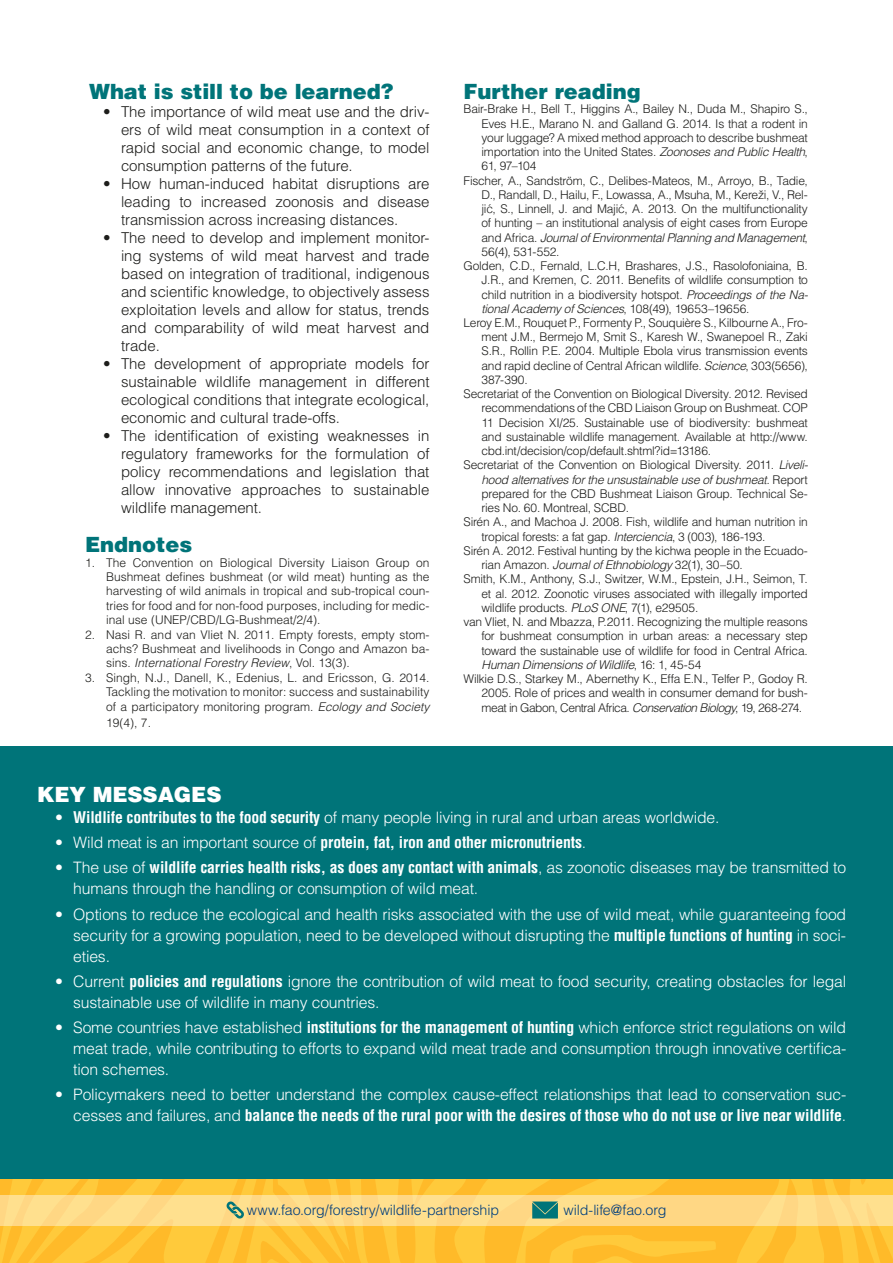
<style>
.page{position:relative;width:893px;height:1263px;background:#fff}
.page>*{position:absolute;margin:0;border:0;box-sizing:border-box;transform-origin:0 0}
.t1{font:900 21px "Helvetica LT Std";color:#007479}
.t2{font:900 21px "Helvetica LT Std";letter-spacing:-.005em;color:#fff}
.t3{font:300 15.75px/21px "Helvetica LT Std";letter-spacing:-.01em;color:#fff}
.t4{font:700 condensed 15.75px "Helvetica LT Std";letter-spacing:-.01em;color:#fff}
.t5{font:300 15px/18px "Helvetica LT Std";letter-spacing:-.005em;color:#1d1d1b;text-align:justify}
.t6{font:300 14.25px "Helvetica LT Std";letter-spacing:-.01em;color:#003e7d}
.t7{font:300 12px/14.4px "Helvetica LT Std";letter-spacing:-.02em;color:#1d1d1b;text-align:justify}
.t8{font:italic 300 12px "Helvetica LT Std";letter-spacing:-.02em;color:#1d1d1b}
.t9{font:300 12px "Helvetica LT Std";letter-spacing:-.04em;color:#1d1d1b}
.s1{font-style:italic}
.s2{font-family:"Helvetica"}
.s3{font-style:normal}
.s4{font-weight:700;font-stretch:condensed}
.s5{font-weight:300;font-stretch:normal}
</style>
<div class="page">
<div style="left:0;top:746px;width:893px;height:433px;background:#007479"></div>
<svg style="left:0;top:1179px;width:893px;height:84px;background:#fdca51"></svg>
<h1 class="t1" style="left:89px;top:78px;width:306px">What is still to be learned?</h1>
<p class="t5" style="left:121px;top:103px;width:310px;text-indent:-18px">• The importance of wild meat use and the driv&shy;ers of wild meat consumption in a context of rapid social and economic change, to model consumption patterns of the future.</p>
<p class="t5" style="left:121px;top:175px;width:310px;text-indent:-18px">• How human-induced habitat disruptions are leading to increased zoonosis and disease transmission across increasing distances.</p>
<p class="t5" style="left:121px;top:229px;width:310px;text-indent:-18px">• The need to develop and implement monitor&shy;ing systems of wild meat harvest and trade based on integration of traditional, indigenous and scientific knowledge, to objectively assess exploitation levels and allow for status, trends and comparability of wild meat harvest and trade.</p>
<p class="t5" style="left:121px;top:355px;width:310px;text-indent:-18px">• The development of appropriate models for sustainable wildlife management in different ecological conditions that integrate ecological, economic and cultural trade-offs.</p>
<p class="t5" style="left:121px;top:427px;width:310px;text-indent:-18px">• The identification of existing weaknesses in regulatory frameworks for the formulation of policy recommendations and legislation that allow innovative approaches to sustainable wildlife management.</p>
<h1 class="t1" style="left:85px;top:531px;width:109px">Endnotes</h1>
<p class="t7" style="left:106px;top:555px;width:325px;text-indent:-21px">1. The Convention on Biological Diversity Liaison Group on Bushmeat defines bushmeat (or wild meat) hunting as the harvesting of wild animals in tropical and sub-tropical coun&shy;tries for food and for non-food purposes, including for medic&shy;inal use (UNEP/CBD/LG-Bushmeat/2/4).</p>
<p class="t7" style="left:106px;top:627px;width:325px;text-indent:-21px">2. Nasi R. and van Vliet N. 2011. Empty forests, empty stom&shy;achs? Bushmeat and livelihoods in Congo and Amazon ba&shy;sins. <span class="s1">International Forestry Review</span>, Vol. 13(3).</p>
<p class="t7" style="left:106px;top:670px;width:325px;text-indent:-21px">3. Singh, N.J., Danell, K., Edenius, L. and Ericsson, G. 2014.<br>Tackling the motivation to monitor: success and sustainability of a participatory monitoring program. <span class="s1">Ecology and Society</span></p>
<p class="t7" style="left:106px;top:715px;width:46px">19(4), 7.</p>
<h1 class="t1" style="left:463px;top:78px;width:179px">Further reading</h1>
<p class="t7" style="left:463px;top:102px;width:346px">Bair-Brake H., Bell T., Higgins A., Bailey N., Duda M., Shapiro S.,</p>
<p class="t7" style="left:481px;top:116px;width:328px">Eves H.E., Marano N. and Galland G. 2014. Is that a rodent in</p>
<p class="t7" style="left:481px;top:130px;width:328px">your luggage? A mixed method approach to describe bushmeat</p>
<p class="t7" style="left:481px;top:144px;width:328px">importation into the United States. <span class="s1">Zoonoses and Public Health</span>,</p>
<p class="t7" style="left:481px;top:159px;width:57px">61, 97–104</p>
<p class="t7" style="left:463px;top:173px;width:346px">Fischer, A., Sandström, C., Delibes-Mateos, M., Arroyo, B., Tadie,</p>
<p class="t7" style="left:481px;top:187px;width:328px">D., Randall, D., Hailu, F., Lowassa, A., Msuha, M., Kereži, V., <span class="s2">Rel-</span></p>
<p class="t7" style="left:481px;top:201px;width:328px"><span class="s2">jić</span>, S., Linnell, J. and <span class="s2">Majić,</span> A. 2013. On the multifunctionality</p>
<p class="t7" style="left:481px;top:216px;width:328px">of hunting – an institutional analysis of eight cases from Europe</p>
<p class="t8" style="left:481px;top:230px;width:328px"><span class="s3">and Africa.</span> Journal of Environmental Planning and Management<span class="s3">,</span></p>
<p class="t7" style="left:481px;top:244px;width:80px">56(4), 531-552.</p>
<p class="t7" style="left:463px;top:258px;width:346px">Golden, C.D., Fernald, L.C.H, Brashares, J.S., Rasolofoniaina, B.</p>
<p class="t7" style="left:481px;top:273px;width:328px">J.R., and Kremen, C. 2011. Benefits of wildlife consumption to</p>
<p class="t7" style="left:481px;top:287px;width:328px">child nutrition in a biodiversity hotspot. <span class="s1">Proceedings of the Na-</span></p>
<p class="t8" style="left:481px;top:301px;width:270px">tional Academy of Sciences<span class="s3">, 108(49), 19653–19656.</span></p>
<p class="t7" style="left:463px;top:315px;width:346px">Leroy E.M., Rouquet P., Formenty P., Souquière S., Kilbourne A., Fro-</p>
<p class="t7" style="left:481px;top:330px;width:328px">ment J.M., Bermejo M, Smit S., Karesh W., Swanepoel R., Zaki</p>
<p class="t7" style="left:481px;top:344px;width:328px">S.R., Rollin P.E. 2004. Multiple Ebola virus transmission events</p>
<p class="t7" style="left:481px;top:358px;width:328px">and rapid decline of Central African wildlife. <span class="s1">Science</span>, 303(5656),</p>
<p class="t7" style="left:481px;top:372px;width:48px">387-390.</p>
<p class="t7" style="left:463px;top:387px;width:346px">Secretariat of the Convention on Biological Diversity. 2012. Revised</p>
<p class="t7" style="left:481px;top:401px;width:328px">recommendations of the CBD Liaison Group on Bushmeat. COP</p>
<p class="t7" style="left:481px;top:415px;width:328px">11 Decision XI/25. Sustainable use of biodiversity: bushmeat</p>
<p class="t7" style="left:481px;top:429px;width:328px">and sustainable wildlife management. Available at http://www.</p>
<p class="t7" style="left:481px;top:444px;width:231px">cbd.int/decision/cop/default.shtml?id=13186.</p>
<p class="t7" style="left:463px;top:458px;width:346px">Secretariat of the Convention on Biological Diversity. 2011. <span class="s1">Liveli-</span></p>
<p class="t8" style="left:481px;top:472px;width:328px">hood alternatives for the unsustainable use of bushmeat. <span class="s3">Report</span></p>
<p class="t7" style="left:481px;top:486px;width:328px">prepared for the CBD Bushmeat Liaison Group. Technical Se-</p>
<p class="t7" style="left:481px;top:501px;width:149px">ries No. 60. Montreal, SCBD.</p>
<p class="t7" style="left:463px;top:515px;width:346px">Sirén A., and Machoa J. 2008. Fish, wildlife and human nutrition in</p>
<p class="t7" style="left:481px;top:529px;width:286px">tropical forests: a fat gap. <span class="s1">Interciencia</span>, 3 (003), 186-193.</p>
<p class="t7" style="left:463px;top:543px;width:346px">Sirén A. 2012. Festival hunting by the kichwa people in the Ecuado-</p>
<p class="t7" style="left:481px;top:558px;width:263px">rian Amazon. <span class="s1">Journal of Ethnobiology</span> 32(1), 30–50.</p>
<p class="t7" style="left:463px;top:572px;width:346px">Smith, K.M., Anthony, S.J., Switzer, W.M., Epstein, J.H., Seimon, T.</p>
<p class="t7" style="left:481px;top:586px;width:328px">et al. 2012. Zoonotic viruses associated with illegally imported</p>
<p class="t7" style="left:481px;top:600px;width:218px">wildlife products. <span class="s1">PLoS ONE</span>, 7(1), e29505.</p>
<p class="t7" style="left:463px;top:615px;width:346px">van Vliet, N. and Mbazza, P.2011. Recognizing the multiple reasons</p>
<p class="t7" style="left:481px;top:629px;width:328px">for bushmeat consumption in urban areas: a necessary step</p>
<p class="t7" style="left:481px;top:643px;width:328px">toward the sustainable use of wildlife for food in Central Africa.</p>
<p class="t8" style="left:481px;top:657px;width:221px">Human Dimensions of Wildlife<span class="s3">, 16: 1, 45-54</span></p>
<p class="t7" style="left:463px;top:671px;width:346px">Wilkie D.S., Starkey M., Abernethy K., Effa E.N., Telfer P., Godoy R.</p>
<p class="t7" style="left:481px;top:686px;width:328px">2005. Role of prices and wealth in consumer demand for bush-</p>
<p class="t9" style="left:481px;top:700px;width:322px">meat in Gabon, Central Africa. <span class="s1">Conservation Biology</span>, 19, 268-274.</p>
<h1 class="t2" style="left:37px;top:780px;width:186px">KEY MESSAGES</h1>
<h2 class="t3" style="left:55px;top:806px;width:666px">• <span class="s4">Wildlife contributes to the food security</span> of many people living in rural and urban areas worldwide.</h2>
<h2 class="t4" style="left:55px;top:832px;width:533px"><span class="s5">• Wild meat is an important source of</span> protein, fat, iron and other micronutrients<span class="s5">.</span></h2>
<h2 class="t3" style="left:73px;top:857px;width:774px;text-indent:-18px">• The use of <span class="s4">wildlife carries health risks, as does any contact with animals</span>, as zoonotic diseases may be transmitted to humans through the handling or consumption of wild meat.</h2>
<p class="t3" style="left:73px;top:903px;width:774px;text-align:justify;text-indent:-18px">• Options to reduce the ecological and health risks associated with the use of wild meat, while guaranteeing food security for a growing population, need to be developed without disrupting the <span class="s4">multiple functions of hunting</span> in soci&shy;eties.</p>
<h2 class="t3" style="left:73px;top:970px;width:774px;text-indent:-18px">• Current <span class="s4">policies and regulations</span> ignore the contribution of wild meat to food security, creating obstacles for legal sustainable use of wildlife in many countries.</h2>
<p class="t3" style="left:73px;top:1017px;width:775px;text-align:justify;text-indent:-18px">• Some countries have established <span class="s4">institutions for the management of hunting</span> which enforce strict regulations on wild meat trade, while contributing to efforts to expand wild meat trade and consumption through innovative certifica&shy;tion schemes.</p>
<h2 class="t3" style="left:55px;top:1084px;width:793px;text-align:right">• Policymakers need to better understand the complex cause-effect relationships that lead to conservation suc&shy;cesses and failures, and <span class="s4">balance the needs of the rural poor with the desires of those who do not use or live near wildlife</span>.</h2>
<p class="t6" style="left:247px;top:1201px;width:254px">www.fao.org/forestry/wildlife-partnership</p>
<p class="t6" style="left:563px;top:1201px;width:104px">wild-life@fao.org</p>
</div>
